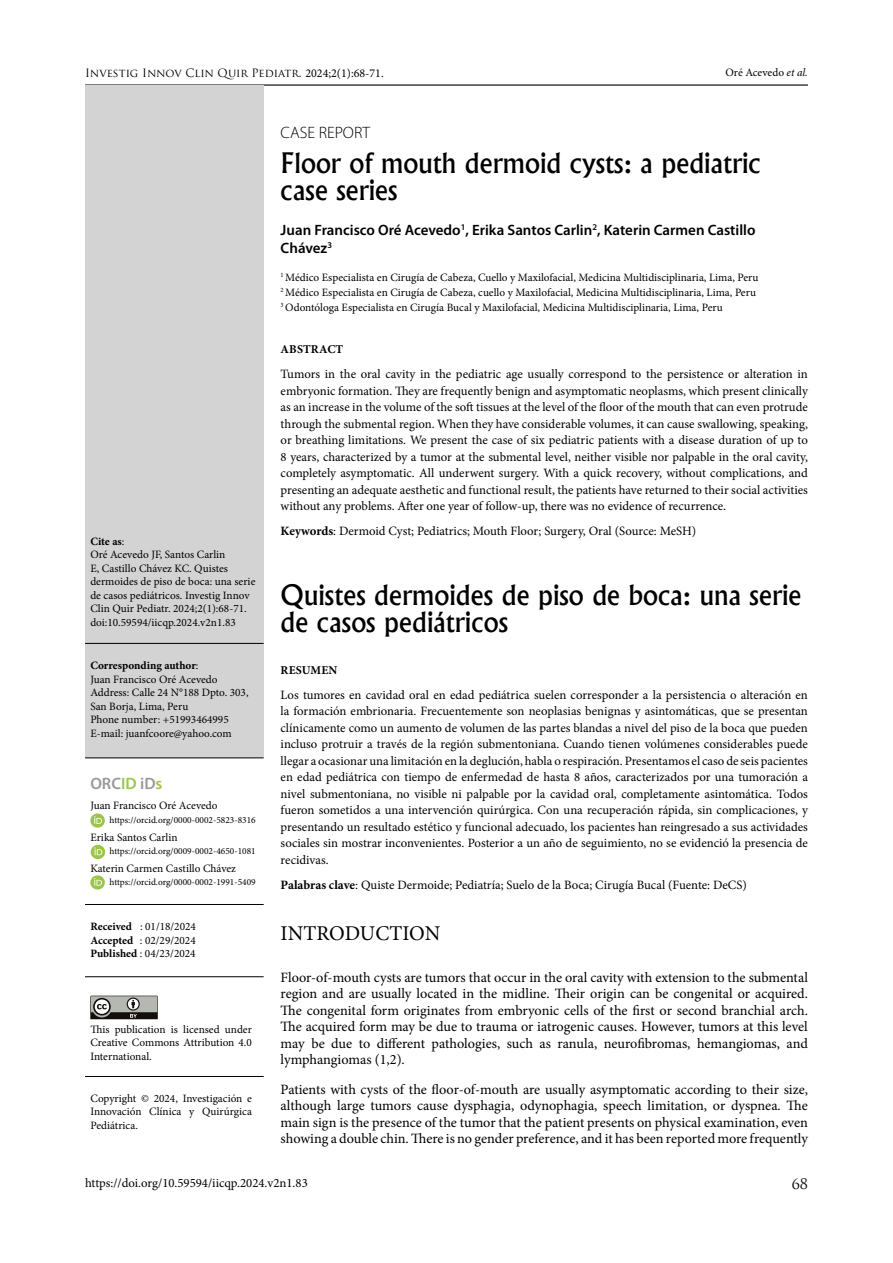
<style>
.page{position:relative;width:893px;height:1263px;background:#fff}
.page>*{position:absolute;margin:0;border:0;box-sizing:border-box;transform-origin:0 0}
.t1{font:500 27px/27px "Albertus";color:#000}
.t2{font:21px "Minion Pro";color:#000}
.t3{font:300 16.5px "Myriad Pro";color:#000}
.t4{font:600 16.5px "Myriad Pro";color:#989999}
.t5{font:600 15px/18px "Myriad Pro";color:#000}
.t6{font:14.25px/16.5px "Minion Pro";letter-spacing:-.005em;color:#000;text-align:justify}
.t7{font:14.25px "Trajan Pro";color:#000}
.t8{font:12.75px/16.5px "Minion Pro";color:#000;text-align:justify}
.t9{font:700 12px "Minion Pro";letter-spacing:.01em;color:#000}
.t10{font:11.25px/13.5px "Minion Pro";color:#000;text-align:justify}
.t11{font:11.25px "Trajan Pro";color:#000}
.t12{font:9.3px "Minion Pro";color:#000}
.s1{font-family:"Minion Pro";font-size:12px}
.s2{font-style:italic}
.s3{font-weight:700}
.s4{color:#9ac448}
.s5{color:#9bc447}
</style>
<div class="page">
<hr style="left:85px;top:84px;width:723px;height:2px;background:#000">
<svg style="left:90px;top:996px;width:68px;height:23px;background:#82827d"></svg>
<hr style="left:85px;top:976px;width:179px;height:1px;background:#000">
<hr style="left:85px;top:1076px;width:179px;height:1px;background:#000">
<div style="left:85px;top:86px;width:179px;height:672px;background:#d3d3d3"></div>
<hr style="left:85px;top:757px;width:179px;height:1px;background:#000">
<hr style="left:85px;top:643px;width:179px;height:1px;background:#000">
<svg style="left:90px;top:845px;width:15px;height:14px"></svg>
<svg style="left:90px;top:875px;width:15px;height:15px"></svg>
<svg style="left:90px;top:813px;width:15px;height:15px"></svg>
<hr style="left:85px;top:904px;width:179px;height:1px;background:#000">
<p class="t11" style="left:85px;top:66px;width:300px">Investig Innov Clin Quir Pediatr. <span class="s1">2024;2(1):68-71.</span></p>
<p class="t10" style="left:726px;top:66px;width:84px">Oré Acevedo <span class="s2">et al.</span></p>
<p class="t10" style="left:90px;top:534px;width:167px;text-align:left"><span class="s3">Cite as</span>:<br>Oré Acevedo JF, Santos Carlin<br>E, Castillo Chávez KC. Quistes dermoides de piso de boca: una serie de casos pediátricos. Investig Innov<br>Clin Quir Pediatr. 2024;2(1):68-71. doi:10.59594/iicqp.2024.v2n1.83</p>
<p class="t10" style="left:90px;top:659px;width:160px;text-align:left"><span class="s3">Corresponding author</span>:<br>Juan Francisco Oré Acevedo<br>Address: Calle 24 N°188 Dpto. 303,<br>San Borja, Lima, Peru<br>Phone number: +51993464995<br>E-mail: juanfcoore@yahoo.com</p>
<p class="t4" style="left:90px;top:773px;width:74px">ORC<span class="s4">I</span><span class="s5">D</span> iD<span class="s4">s</span></p>
<p class="t10" style="left:90px;top:799px;width:129px">Juan Francisco Oré Acevedo</p>
<p class="t12" style="left:110px;top:814px;width:148px">https://orcid.org/0000-0002-5823-8316</p>
<p class="t10" style="left:90px;top:830px;width:89px">Erika Santos Carlin</p>
<p class="t12" style="left:110px;top:845px;width:148px">https://orcid.org/0009-0002-4650-1081</p>
<p class="t10" style="left:90px;top:861px;width:147px">Katerin Carmen Castillo Chávez</p>
<p class="t12" style="left:110px;top:876px;width:148px">https://orcid.org/0000-0002-1991-5409</p>
<p class="t10" style="left:90px;top:920px;width:107px"><span class="s3">Received</span> : 01/18/2024<br><span class="s3">Accepted</span> : 02/29/2024<br><span class="s3">Published</span> : 04/23/2024</p>
<p class="t10" style="left:90px;top:1022px;width:163px">This publication is licensed under Creative Commons Attribution 4.0<br>International.</p>
<p class="t10" style="left:90px;top:1091px;width:163px">Copyright © 2024, Investigación e Innovación Clínica y Quirúrgica Pediátrica.</p>
<p class="t3" style="left:281px;top:123px;width:91px">CASE REPORT</p>
<h1 class="t1" style="left:281px;top:150px;width:482px">Floor of mouth dermoid cysts: a pediatric case series</h1>
<p class="t5" style="left:281px;top:221px;width:476px">Juan Francisco Oré Acevedo<sup>1</sup>, Erika Santos Carlin<sup>2</sup>, Katerin Carmen Castillo<br>Chávez<sup>3</sup></p>
<p class="t10" style="left:281px;top:270px;width:479px;line-height:15px;text-align:left"><sup>1</sup> Médico Especialista en Cirugía de Cabeza, Cuello y Maxilofacial, Medicina Multidisciplinaria, Lima, Peru<br><sup>2</sup> Médico Especialista en Cirugía de Cabeza, cuello y Maxilofacial, Medicina Multidisciplinaria, Lima, Peru<br><sup>3</sup> Odontóloga Especialista en Cirugía Bucal y Maxilofacial, Medicina Multidisciplinaria, Lima, Peru</p>
<p class="t9" style="left:281px;top:341px;width:64px">ABSTRACT</p>
<p class="t8" style="left:281px;top:366px;width:529px">Tumors in the oral cavity in the pediatric age usually correspond to the persistence or alteration in embryonic formation. They are frequently benign and asymptomatic neoplasms, which present clinically as an increase in the volume of the soft tissues at the level of the floor of the mouth that can even protrude through the submental region. When they have considerable volumes, it can cause swallowing, speaking, or breathing limitations. We present the case of six pediatric patients with a disease duration of up to 8 years, characterized by a tumor at the submental level, neither visible nor palpable in the oral cavity, completely asymptomatic. All underwent surgery. With a quick recovery, without complications, and presenting an adequate aesthetic and functional result, the patients have returned to their social activities without any problems. After one year of follow-up, there was no evidence of recurrence.</p>
<p class="t8" style="left:281px;top:523px;width:417px"><span class="s3">Keywords</span>: Dermoid Cyst; Pediatrics; Mouth Floor; Surgery, Oral (Source: MeSH)</p>
<h1 class="t1" style="left:281px;top:581px;width:522px">Quistes dermoides de piso de boca: una serie de casos pediátricos</h1>
<p class="t9" style="left:281px;top:661px;width:58px">RESUMEN</p>
<p class="t8" style="left:281px;top:686px;width:529px">Los tumores en cavidad oral en edad pediátrica suelen corresponder a la persistencia o alteración en la formación embrionaria. Frecuentemente son neoplasias benignas y asintomáticas, que se presentan clínicamente como un aumento de volumen de las partes blandas a nivel del piso de la boca que pueden incluso protruir a través de la región submentoniana. Cuando tienen volúmenes considerables puede llegar a ocasionar una limitación en la deglución, habla o respiración. Presentamos el caso de seis pacientes en edad pediátrica con tiempo de enfermedad de hasta 8 años, caracterizados por una tumoración a nivel submentoniana, no visible ni palpable por la cavidad oral, completamente asintomática. Todos fueron sometidos a una intervención quirúrgica. Con una recuperación rápida, sin complicaciones, y presentando un resultado estético y funcional adecuado, los pacientes han reingresado a sus actividades sociales sin mostrar inconvenientes. Posterior a un año de seguimiento, no se evidenció la presencia de recidivas.</p>
<p class="t8" style="left:281px;top:876px;width:468px"><span class="s3">Palabras clave</span>: Quiste Dermoide; Pediatría; Suelo de la Boca; Cirugía Bucal (Fuente: DeCS)</p>
<h2 class="t2" style="left:281px;top:919px;width:161px">INTRODUCTION</h2>
<p class="t6" style="left:281px;top:969px;width:529px">Floor-of-mouth cysts are tumors that occur in the oral cavity with extension to the submental region and are usually located in the midline. Their origin can be congenital or acquired.<br>The congenital form originates from embryonic cells of the first or second branchial arch.<br>The acquired form may be due to trauma or iatrogenic causes. However, tumors at this level may be due to different pathologies, such as ranula, neurofibromas, hemangiomas, and lymphangiomas (1,2).</p>
<p class="t6" style="left:281px;top:1081px;width:529px">Patients with cysts of the floor-of-mouth are usually asymptomatic according to their size, although large tumors cause dysphagia, odynophagia, speech limitation, or dyspnea. The main sign is the presence of the tumor that the patient presents on physical examination, even showing a double chin. There is no gender preference, and it has been reported more frequently</p>
<p class="t8" style="left:85px;top:1175px;width:224px">https://doi.org/10.59594/iicqp.2024.v2n1.83</p>
<p class="t7" style="left:792px;top:1174px;width:18px">68</p>
</div>
